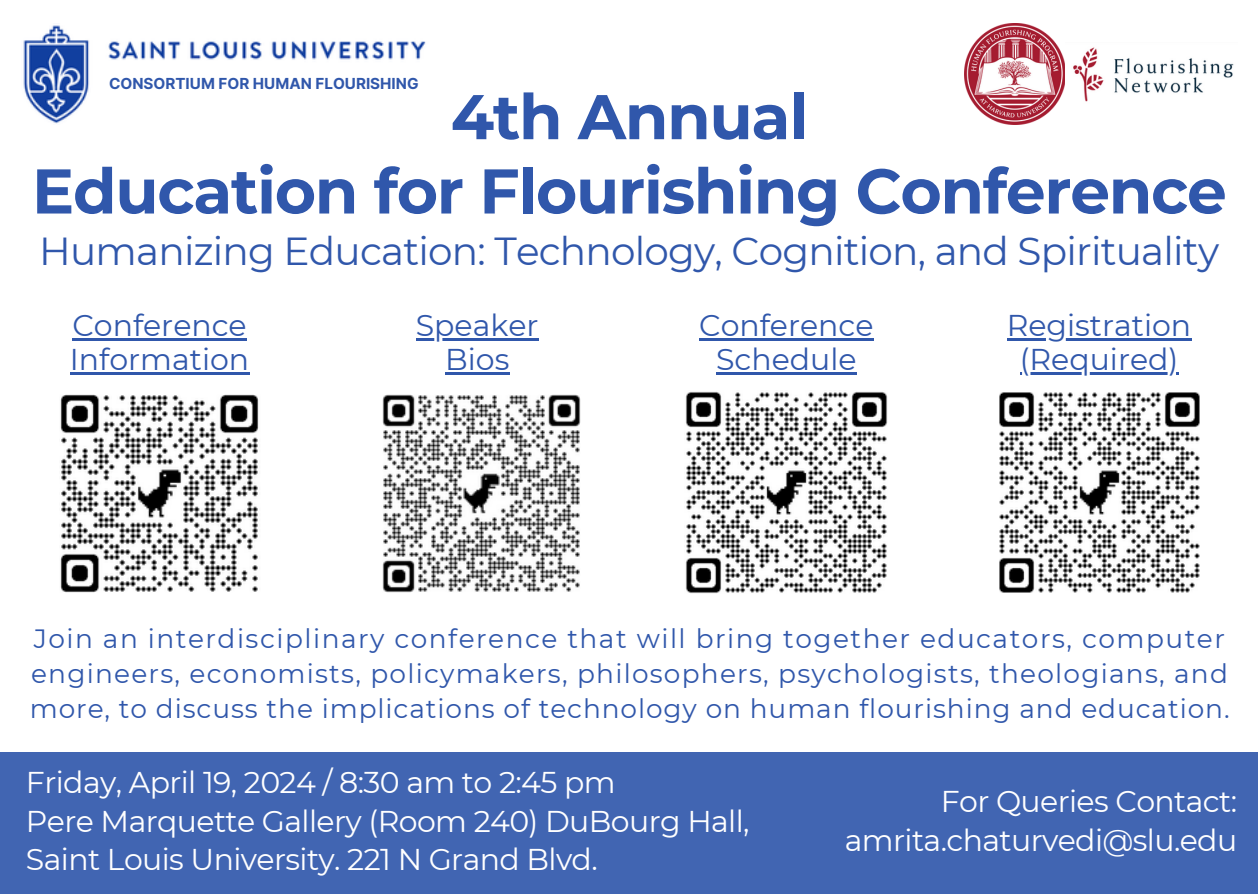
<style>
.page{position:relative;width:1258px;height:894px;background:#fff}
.page>*{position:absolute;margin:0;border:0;box-sizing:border-box;transform-origin:0 0}
.t1{font:700 63px/74.4px "Montserrat";letter-spacing:-.02em;color:#3057ab;text-align:center}
.t2{font:39px "Montserrat";letter-spacing:-.02em;color:#3057ab}
.t3{font:30px/38.4px "Montserrat";letter-spacing:-.02em;color:#fff}
.t4{font:30px/33.6px "Montserrat";color:#3057ab;text-align:center}
.t5{font:26.4px "Montserrat";letter-spacing:.045em;color:#3057ab}
.t6{font:700 15.3px "Inter";color:#3057ab}
</style>
<div class="page">
<div style="left:0;top:752px;width:1258px;height:141px;background:#4165b2"></div>
<img style="left:23px;top:25px;width:403px;height:99px">
<div style="left:95px;top:61px;width:204px;height:44px;background:#fff"></div>
<img style="left:964px;top:23px;width:101px;height:102px">
<img style="left:1073px;top:47px;width:161px;height:55px">
<img style="left:999px;top:392px;width:200px;height:200px">
<img style="left:383px;top:394px;width:198px;height:198px">
<img style="left:685px;top:391px;width:202px;height:202px">
<img style="left:60px;top:394px;width:199px;height:198px">
<hr style="left:72px;top:338px;width:175px;height:2px;background:#3057ab">
<hr style="left:70px;top:372px;width:179px;height:2px;background:#3057ab">
<hr style="left:699px;top:338px;width:174px;height:2px;background:#3057ab">
<hr style="left:716px;top:372px;width:140px;height:2px;background:#3057ab">
<hr style="left:416px;top:338px;width:123px;height:2px;background:#3057ab">
<hr style="left:445px;top:372px;width:64px;height:2px;background:#3057ab">
<hr style="left:1007px;top:338px;width:184px;height:2px;background:#3057ab">
<hr style="left:1020px;top:372px;width:158px;height:2px;background:#3057ab">
<p class="t6" style="left:109px;top:74px;width:311px">CONSORTIUM FOR HUMAN FLOURISHING</p>
<p class="t1" style="left:32px;top:79px;width:1196px">4th Annual<br>Education for Flourishing Conference</p>
<p class="t2" style="left:39px;top:227px;width:1181px">Humanizing Education: Technology, Cognition, and Spirituality</p>
<h2 class="t4" style="left:70px;top:308px;width:181px;text-align:left">Conference<br>Information</h2>
<h2 class="t4" style="left:699px;top:308px;width:176px">Conference<br>Schedule</h2>
<h2 class="t4" style="left:416px;top:308px;width:124px">Speaker<br>Bios</h2>
<p class="t4" style="left:1007px;top:308px;width:186px">Registration (Required)</p>
<p class="t5" style="left:34px;top:622px;width:1192px">Join an interdisciplinary conference that will bring together educators, computer</p>
<h2 class="t5" style="left:31px;top:657px;width:1198px">engineers, economists, policymakers, philosophers, psychologists, theologians, and</h2>
<p class="t5" style="left:30px;top:692px;width:1201px">more, to discuss the implications of technology on human flourishing and education.</p>
<h2 class="t3" style="left:26px;top:763px;width:725px">Friday, April 19, 2024 / 8:30 am to 2:45 pm<br>Pere Marquette Gallery (Room 240) DuBourg Hall,<br>Saint Louis University. 221 N Grand Blvd.</h2>
<h3 class="t3" style="left:941px;top:782px;width:298px">For Queries Contact:</h3>
<h3 class="t3" style="left:845px;top:820px;width:394px">amrita.chaturvedi@slu.edu</h3>
</div>
